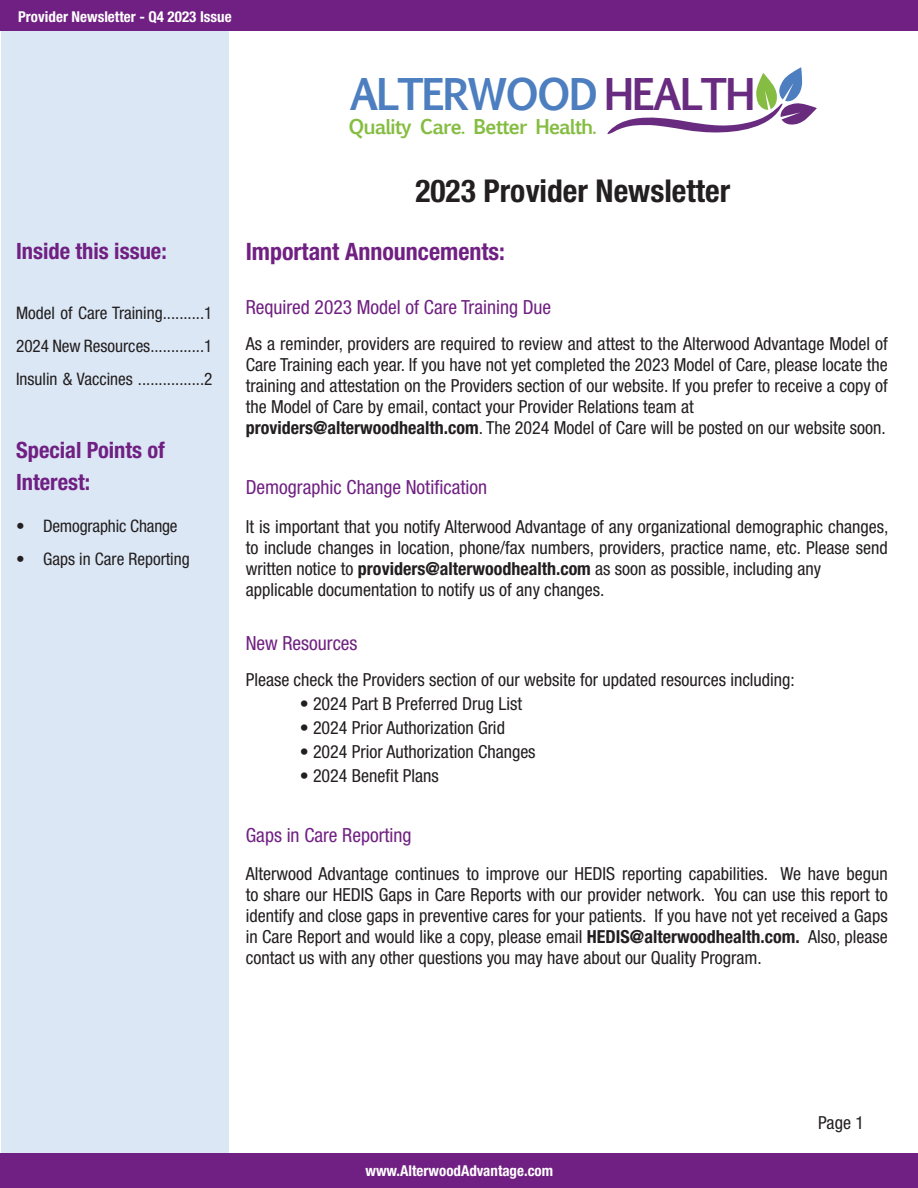
<style>
.page{position:relative;width:918px;height:1188px;background:#fff}
.page>*{position:absolute;margin:0;border:0;box-sizing:border-box;transform-origin:0 0}
.t1{font:700 41.7px "Euphemia UCAS";letter-spacing:-.06em;color:#4c7ec0}
.t2{font:700 condensed 31.5px "Helvetica Neue LT Std";color:#231f20}
.t3{font:700 condensed 24px "Helvetica Neue LT Std";color:#702082}
.t4{font:700 condensed 22.5px/31.5px "Helvetica Neue LT Std";color:#702082}
.t5{font:condensed 19.5px "Helvetica Neue LT Std";color:#702082}
.t6{font:700 19.5px "Euphemia UCAS";letter-spacing:-.06em;color:#85bd42}
.t7{font:condensed 18px/21px "Helvetica Neue LT Std";color:#231f20;text-align:justify}
.t8{font:condensed 17.25px/33px "Helvetica Neue LT Std";color:#231f20}
.t9{font:700 condensed 15px "Helvetica Neue LT Std";color:#fff}
.s1{color:#682b7f}
.s2{font-weight:700}
</style>
<div class="page">
<div style="left:1px;top:2px;width:227px;height:1186px;background:#dbe7f5"></div>
<div style="left:1px;top:0;width:917px;height:30px;background:#702082"></div>
<div style="left:0;top:1153px;width:918px;height:35px;background:#702082"></div>
<svg style="left:607px;top:67px;width:210px;height:67px"></svg>
<p class="t9" style="left:18px;top:7px;width:215px">Provider Newsletter - Q4 2023 Issue</p>
<p class="t4" style="left:16px;top:235px;width:152px">Inside this issue:</p>
<p class="t8" style="left:16px;top:297px;width:198px">Model of Care Training..........1<br>2024 New Resources.............1</p>
<p class="t8" style="left:16px;top:363px;width:198px">Insulin &amp; Vaccines ................2</p>
<p class="t4" style="left:16px;top:434px;width:150px">Special Points of<br>Interest:</p>
<p class="t8" style="left:16px;top:509px;width:163px">• Demographic Change</p>
<p class="t8" style="left:16px;top:542px;width:175px">• Gaps in Care Reporting</p>
<p class="t1" style="left:349px;top:63px;width:408px">ALTERWOOD <span class="s1">HEALTH</span></p>
<p class="t6" style="left:349px;top:111px;width:250px">Quality Care. Better Health.</p>
<p class="t2" style="left:415px;top:171px;width:316px">2023 Provider Newsletter</p>
<p class="t3" style="left:246px;top:237px;width:261px">Important Announcements:</p>
<p class="t5" style="left:246px;top:296px;width:307px">Required 2023 Model of Care Training Due</p>
<p class="t7" style="left:246px;top:333px;width:644px">As a reminder, providers are required to review and attest to the Alterwood Advantage Model of Care Training each year. If you have not yet completed the 2023 Model of Care, please locate the training and attestation on the Providers section of our website. If you prefer to receive a copy of the Model of Care by email, contact your Provider Relations team at</p>
<p class="t7" style="left:246px;top:417px;width:642px"><span class="s2">providers@alterwoodhealth.com</span>. The 2024 Model of Care will be posted on our website soon.</p>
<p class="t5" style="left:246px;top:476px;width:243px">Demographic Change Notification</p>
<p class="t7" style="left:246px;top:516px;width:644px">It is important that you notify Alterwood Advantage of any organizational demographic changes, to include changes in location, phone/fax numbers, providers, practice name, etc. Please send written notice to <span class="s2">providers@alterwoodhealth.com</span> as soon as possible, including any</p>
<p class="t7" style="left:246px;top:579px;width:360px">applicable documentation to notify us of any changes.</p>
<p class="t5" style="left:246px;top:632px;width:113px">New Resources</p>
<p class="t7" style="left:246px;top:669px;width:551px">Please check the Providers section of our website for updated resources including:</p>
<p class="t7" style="left:300px;top:693px;width:224px">• 2024 Part B Preferred Drug List</p>
<p class="t7" style="left:300px;top:717px;width:207px">• 2024 Prior Authorization Grid</p>
<p class="t7" style="left:300px;top:741px;width:237px">• 2024 Prior Authorization Changes</p>
<p class="t7" style="left:300px;top:765px;width:141px">• 2024 Benefit Plans</p>
<p class="t5" style="left:246px;top:824px;width:167px">Gaps in Care Reporting</p>
<p class="t7" style="left:246px;top:863px;width:644px">Alterwood Advantage continues to improve our HEDIS reporting capabilities. We have begun to share our HEDIS Gaps in Care Reports with our provider network. You can use this report to identify and close gaps in preventive cares for your patients. If you have not yet received a Gaps in Care Report and would like a copy, please email <span class="s2">HEDIS@alterwoodhealth.com.</span> Also, please contact us with any other questions you may have about our Quality Program.</p>
<p class="t9" style="left:366px;top:1161px;width:189px">www.AlterwoodAdvantage.com</p>
<p class="t7" style="left:818px;top:1112px;width:47px">Page 1</p>
</div>
